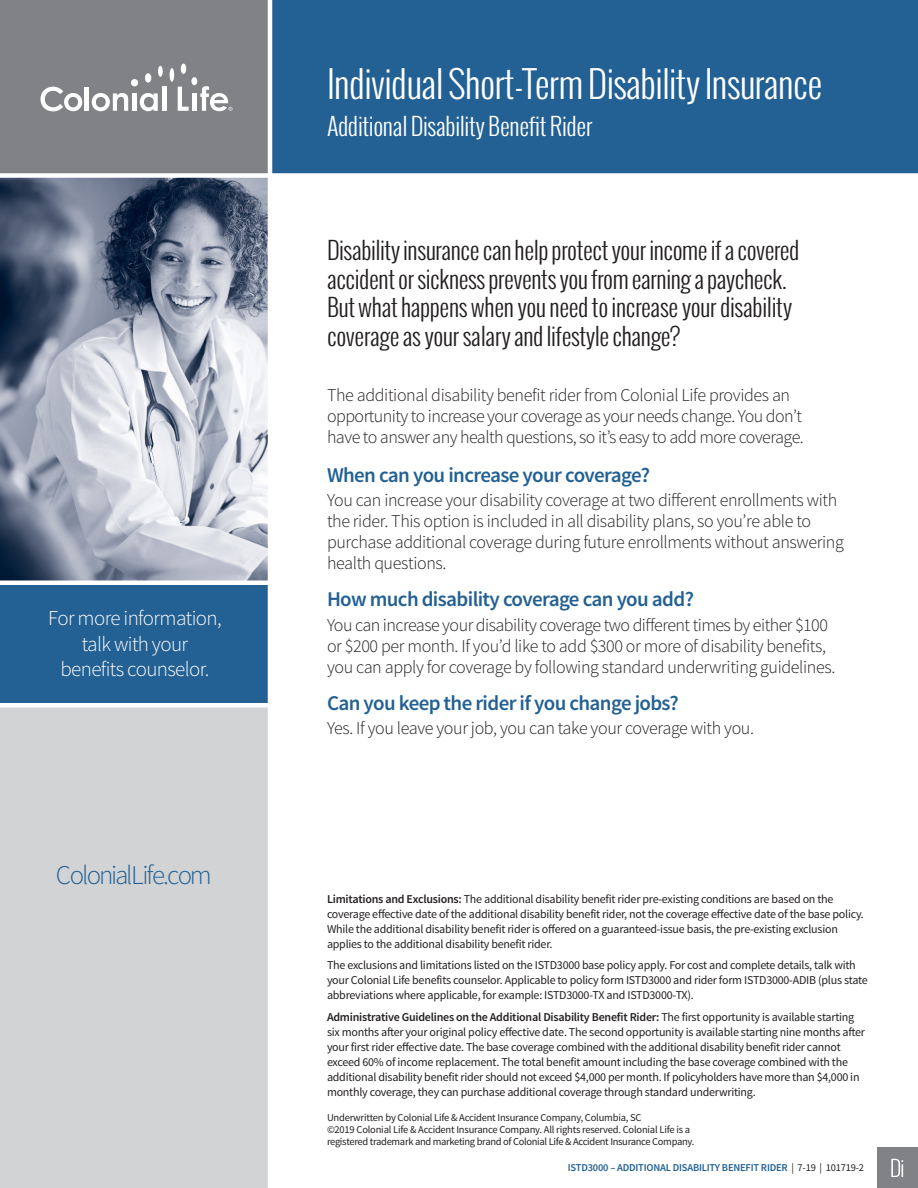
<style>
.page{position:relative;width:918px;height:1188px;background:#fff}
.page>*{position:absolute;margin:0;border:0;box-sizing:border-box;transform-origin:0 0}
.t1{font:300 36.75px "Oswald";letter-spacing:-.02em;color:#fff}
.t2{font:300 27px "Source Sans Pro";letter-spacing:-.07em;color:#236093}
.t3{font:300 24px/28.5px "Oswald";letter-spacing:-.02em;color:#231f20}
.t4{font:300 24px "Oswald";letter-spacing:-.015em;color:#fff}
.t5{font:600 21px "Source Sans Pro";letter-spacing:-.03em;color:#236093}
.t6{font:300 21px/25.5px "Source Sans Pro";letter-spacing:-.03em;color:#fff;text-align:center}
.t7{font:300 18px/21px "Source Sans Pro";letter-spacing:-.02em;color:#231f20}
.t8{font:12px/15px "Source Sans Pro";letter-spacing:-.02em;color:#231f20}
.t9{font:10.5px/12px "Source Sans Pro";letter-spacing:-.02em;color:#231f20}
.t10{font:600 10.5px "Source Sans Pro";letter-spacing:-.02em;color:#236093}
.s1{font-weight:600}
.s2{font-weight:400;color:#231f20}
</style>
<div class="page">
<div style="left:0;top:704px;width:270px;height:484px;background:#d1d3d4"></div>
<img style="left:0;top:178px;width:268px;height:402px">
<div style="left:0;top:584px;width:270px;height:121px;background:#236093"></div>
<hr style="left:0;top:703px;width:270px;height:4px;background:#fff">
<div style="left:0;top:580px;width:272px;height:5px;background:#fff"></div>
<div style="left:270px;top:0;width:648px;height:174px;background:#236093"></div>
<div style="left:0;top:0;width:269px;height:175px;background:#808285"></div>
<div style="left:0;top:173px;width:918px;height:5px;background:#fff"></div>
<hr style="left:268px;top:0;width:4px;height:1188px;background:#fff">
<svg style="left:877px;top:1147px;width:41px;height:41px"></svg>
<div style="left:878px;top:1148px;width:40px;height:40px;background:#808285"></div>
<svg style="left:891px;top:1159px;width:12px;height:18px"></svg>
<svg style="left:41px;top:87px;width:41px;height:24px"></svg>
<hr style="left:85px;top:87px;width:4px;height:24px;background:#fff">
<svg style="left:92px;top:93px;width:36px;height:18px"></svg>
<hr style="left:132px;top:93px;width:4px;height:18px;background:#fff">
<svg style="left:140px;top:93px;width:18px;height:18px"></svg>
<hr style="left:162px;top:87px;width:4px;height:24px;background:#fff">
<svg style="left:178px;top:87px;width:11px;height:24px"></svg>
<div style="left:191px;top:77px;width:6px;height:8px;background:#fff;border-radius:50%"></div>
<svg style="left:170px;top:68px;width:4px;height:14px"></svg>
<div style="left:131px;top:79px;width:7px;height:7px;background:#fff;border-radius:50%"></div>
<div style="left:145px;top:73px;width:6px;height:10px;background:#fff;border-radius:50%"></div>
<div style="left:181px;top:64px;width:5px;height:10px;background:#fff;border-radius:50%"></div>
<div style="left:158px;top:66px;width:5px;height:11px;background:#fff;border-radius:50%"></div>
<hr style="left:192px;top:93px;width:4px;height:18px;background:#fff">
<svg style="left:200px;top:86px;width:32px;height:25px"></svg>
<h3 class="t6" style="left:48px;top:605px;width:175px">For more information, talk with your benefits counselor.</h3>
<h2 class="t2" style="left:56px;top:859px;width:157px">ColonialLife.com</h2>
<h1 class="t1" style="left:327px;top:59px;width:497px">Individual Short-Term Disability Insurance</h1>
<h3 class="t4" style="left:327px;top:110px;width:267px">Additional Disability Benefit Rider</h3>
<h3 class="t3" style="left:327px;top:236px;width:474px">Disability insurance can help protect your income if a covered accident or sickness prevents you from earning a paycheck.<br>But what happens when you need to increase your disability coverage as your salary and lifestyle change?</h3>
<h3 class="t7" style="left:327px;top:384px;width:478px">The additional disability benefit rider from Colonial Life provides an opportunity to increase your coverage as your needs change. You don’t have to answer any health questions, so it’s easy to add more coverage.</h3>
<h3 class="t5" style="left:327px;top:461px;width:325px">When can you increase your coverage?</h3>
<p class="t7" style="left:327px;top:489px;width:518px">You can increase your disability coverage at two different enrollments with the rider. This option is included in all disability plans, so you’re able to purchase additional coverage during future enrollments without answering health questions.</p>
<h3 class="t5" style="left:327px;top:586px;width:369px">How much disability coverage can you add?</h3>
<h3 class="t7" style="left:327px;top:614px;width:510px">You can increase your disability coverage two different times by either $100 or $200 per month. If you’d like to add $300 or more of disability benefits, you can apply for coverage by following standard underwriting guidelines.</h3>
<h3 class="t5" style="left:327px;top:690px;width:353px">Can you keep the rider if you change jobs?</h3>
<h3 class="t7" style="left:327px;top:718px;width:429px">Yes. If you leave your job, you can take your coverage with you.</h3>
<p class="t8" style="left:327px;top:891px;width:538px"><span class="s1">Limitations and Exclusions:</span> The additional disability benefit rider pre-existing conditions are based on the coverage effective date of the additional disability benefit rider, not the coverage effective date of the base policy.<br>While the additional disability benefit rider is offered on a guaranteed-issue basis, the pre-existing exclusion applies to the additional disability benefit rider.</p>
<p class="t8" style="left:327px;top:958px;width:542px">The exclusions and limitations listed on the ISTD3000 base policy apply. For cost and complete details, talk with your Colonial Life benefits counselor. Applicable to policy form ISTD3000 and rider form ISTD3000-ADIB (plus state abbreviations where applicable, for example: ISTD3000-TX and ISTD3000-TX).</p>
<p class="t8" style="left:327px;top:1010px;width:540px"><span class="s1">Administrative Guidelines on the Additional Disability Benefit Rider:</span> The first opportunity is available starting six months after your original policy effective date. The second opportunity is available starting nine months after your first rider effective date. The base coverage combined with the additional disability benefit rider cannot exceed 60% of income replacement. The total benefit amount including the base coverage combined with the additional disability benefit rider should not exceed $4,000 per month. If policyholders have more than $4,000 in monthly coverage, they can purchase additional coverage through standard underwriting.</p>
<p class="t9" style="left:327px;top:1112px;width:369px">Underwritten by Colonial Life &amp; Accident Insurance Company, Columbia, SC<br>©2019 Colonial Life &amp; Accident Insurance Company. All rights reserved. Colonial Life is a registered trademark and marketing brand of Colonial Life &amp; Accident Insurance Company.</p>
<p class="t10" style="left:568px;top:1161px;width:298px">ISTD3000 – ADDITIONAL DISABILITY BENEFIT RIDER <span class="s2">| 7-19 | 101719-2</span></p>
</div>
